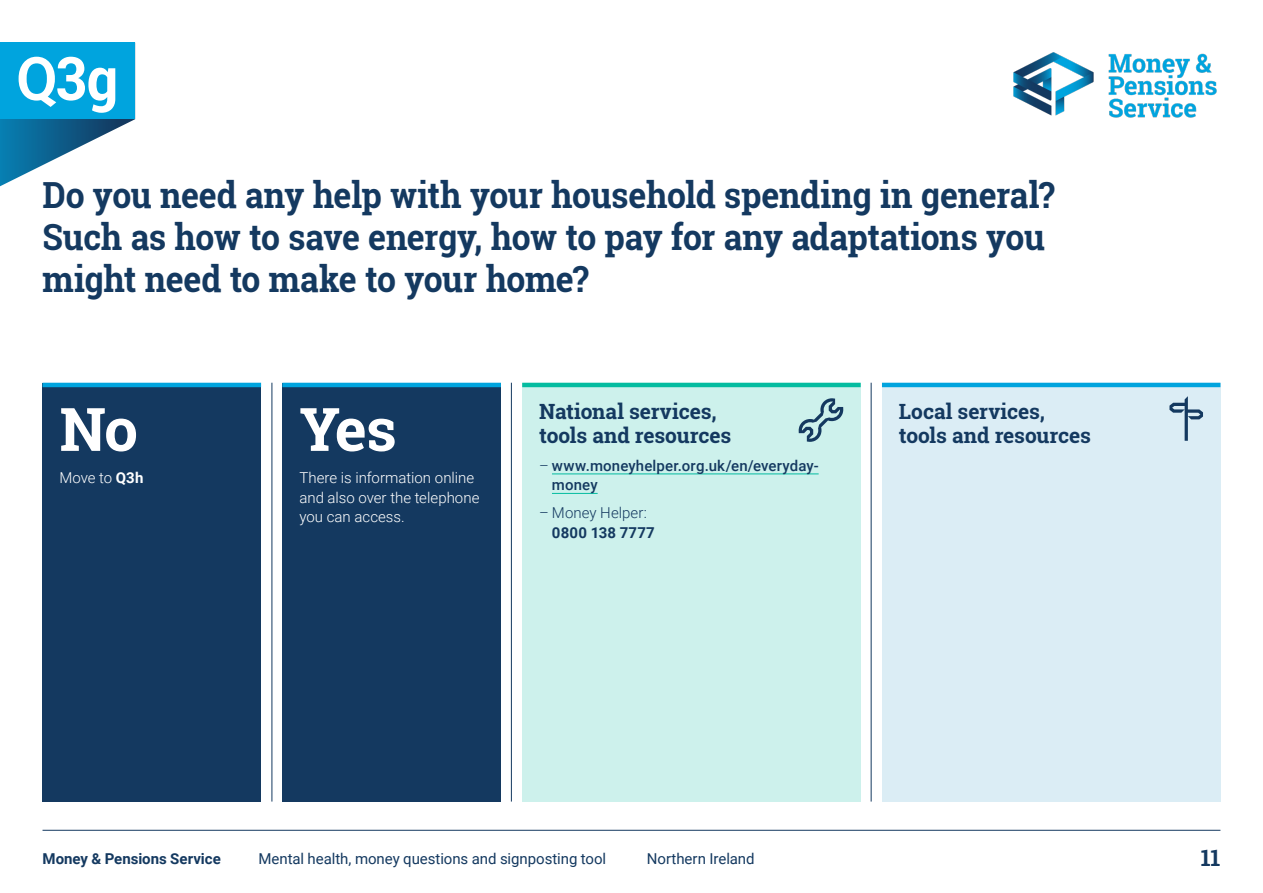
<style>
.page{position:relative;width:1263px;height:893px;background:#fff}
.page>*{position:absolute;margin:0;border:0;box-sizing:border-box;transform-origin:0 0}
.Yes_No_50_43pt{font:700 60px "Roboto Slab";letter-spacing:-.02em;color:#fff}
.Yes_No_50_43pt-2{font:700 60px "Roboto Slab";letter-spacing:-.02em;color:#fff;scale:.94 1}
.Question_30_35pt{font:700 36px/42px "Roboto Slab";letter-spacing:-.015em;color:#143960;scale:.94 1}
.t1{font:700 22.5px "Roboto Slab";color:#143960}
.Resource_heading_14{font:700 21px/24px "Roboto Slab";letter-spacing:-.005em;color:#143960}
.Answer_copy_12_15pt{font:300 15px/19.5px "Roboto";color:#fff}
.t2{font:15px "Roboto";letter-spacing:-.005em;color:#143960}
.t3{font:500 15px/19.5px "Roboto";letter-spacing:.01em;color:#143960}
.t4{font:300 15px/19.5px "Roboto";letter-spacing:.005em;color:#143960}
.t5{font:700 15px "Roboto";letter-spacing:-.005em;color:#143960}
.s1{font-weight:700}
.s2{font-weight:300}
</style>
<div class="page">
<svg style="left:0;top:119px;width:135px;height:68px"></svg>
<div style="left:0;top:43px;width:135px;height:76px;background:#00a4de"></div>
<img style="left:1013px;top:52px;width:204px;height:66px">
<div style="left:43px;top:383px;width:218px;height:418px;background:#143960"></div>
<hr style="left:272px;top:383px;width:1px;height:418px;background:#143960">
<hr style="left:511px;top:383px;width:1px;height:418px;background:#143960">
<div style="left:282px;top:383px;width:219px;height:418px;background:#143960"></div>
<div style="left:522px;top:383px;width:339px;height:418px;background:#cdf1ec"></div>
<hr style="left:552px;top:473px;width:267px;height:1px;background:#04bca0">
<hr style="left:552px;top:493px;width:46px;height:1px;background:#04bca0">
<svg style="left:799px;top:398px;width:44px;height:44px"></svg>
<div style="left:882px;top:383px;width:338px;height:418px;background:#dbedf5"></div>
<svg style="left:1169px;top:396px;width:34px;height:45px"></svg>
<hr style="left:43px;top:383px;width:218px;height:4px;background:#00a4de">
<hr style="left:282px;top:383px;width:219px;height:4px;background:#00a4de">
<hr style="left:522px;top:383px;width:339px;height:4px;background:#04bca0">
<hr style="left:882px;top:383px;width:338px;height:4px;background:#00a4de">
<hr style="left:871px;top:383px;width:1px;height:418px;background:#143960">
<hr style="left:43px;top:830px;width:1177px;height:1px;background:#143960">
<p class="Yes_No_50_43pt-2" style="left:17px;top:37px;width:110px">Q3g</p>
<p class="Question_30_35pt" style="left:43px;top:174px;width:1078px">Do you need any help with your household spending in general?<br>Such as how to save energy, how to pay for any adaptations you might need to make to your home?</p>
<p class="Yes_No_50_43pt" style="left:60px;top:388px;width:80px">No</p>
<p class="Answer_copy_12_15pt" style="left:60px;top:467px;width:85px">Move to <span class="s1">Q3h</span></p>
<p class="Yes_No_50_43pt" style="left:299px;top:388px;width:99px">Yes</p>
<p class="Answer_copy_12_15pt" style="left:299px;top:467px;width:182px">There is information online and also over the telephone you can access.</p>
<p class="Resource_heading_14" style="left:539px;top:399px;width:193px">National services, tools and resources</p>
<p class="t3" style="left:552px;top:455px;width:268px;text-indent:-13px"><span class="s2">–</span> www.moneyhelper.org.uk/en/everyday&shy;money</p>
<p class="t4" style="left:552px;top:503px;width:104px;text-indent:-13px">– Money Helper:<br><span class="s1">0800 138 7777</span></p>
<p class="Resource_heading_14" style="left:899px;top:399px;width:147px">Local services,</p>
<p class="Resource_heading_14" style="left:899px;top:423px;width:193px">tools and resources</p>
<p class="t5" style="left:43px;top:848px;width:180px">Money &amp; Pensions Service</p>
<p class="t2" style="left:258px;top:848px;width:349px">Mental health, money questions and signposting tool</p>
<p class="t2" style="left:647px;top:848px;width:109px">Northern Ireland</p>
<p class="t1" style="left:1201px;top:843px;width:21px">11</p>
</div>
